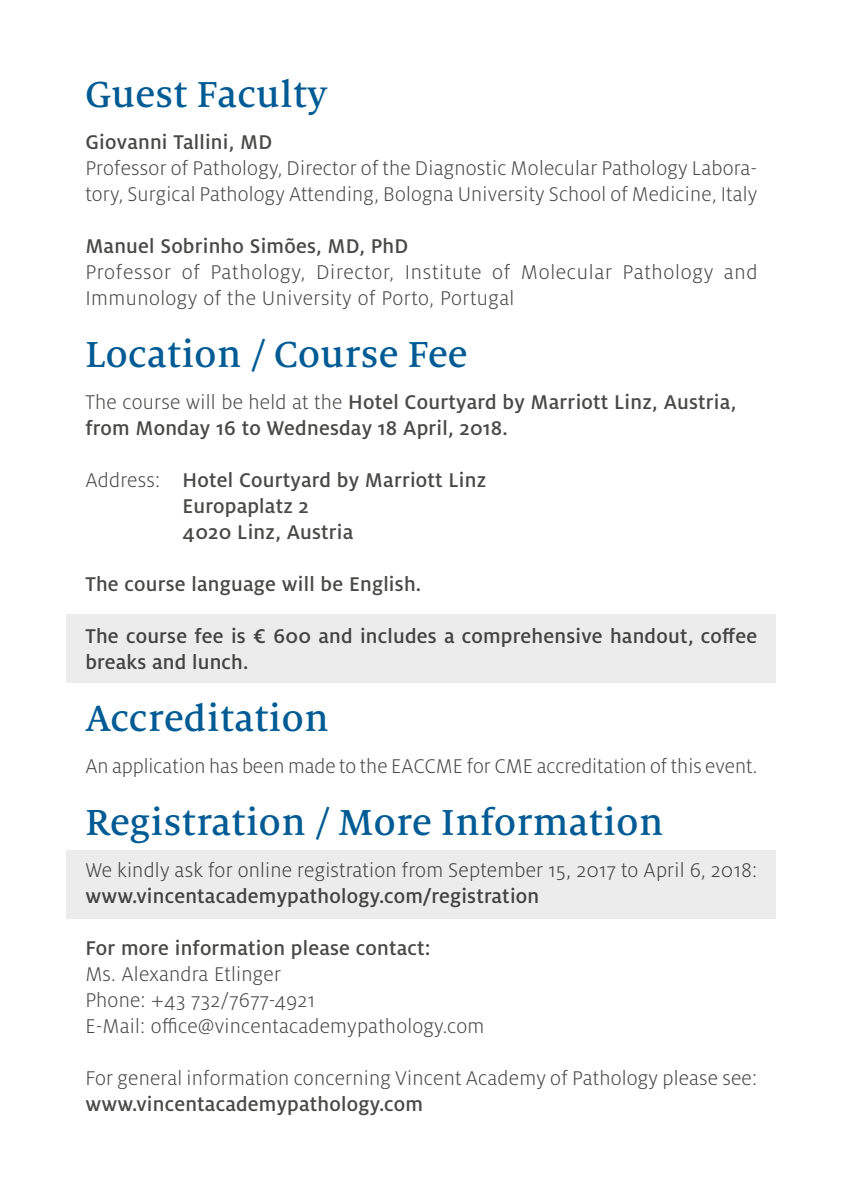
<style>
.page{position:relative;width:842px;height:1191px;background:#fff}
.page>*{position:absolute;margin:0;border:0;box-sizing:border-box;transform-origin:0 0}
.t1{font:500 40px "Milo Serif Pro";letter-spacing:.01em;color:#005b94}
.t2{font:300 22px/26px "Milo OT";letter-spacing:.01em;color:#494948}
.t3{font:500 22px/26px "Milo OT";letter-spacing:.01em;color:#494948}
.t4{font:300 22px/26px "Milo OT";letter-spacing:.03em;color:#494948}
.s1{font-weight:300}
</style>
<div class="page">
<div style="left:67px;top:614px;width:709px;height:68px;background:#ececed"></div>
<div style="left:67px;top:850px;width:709px;height:69px;background:#ececed"></div>
<h1 class="t1" style="left:85px;top:71px;width:244px">Guest Faculty</h1>
<p class="t3" style="left:85px;top:129px;width:189px">Giovanni Tallini, MD</p>
<p class="t2" style="left:85px;top:155px;width:673px">Professor of Pathology, Director of the Diagnostic Molecular Pathology Labora&shy;tory, Surgical Pathology Attending, Bologna University School of Medicine, Italy</p>
<p class="t3" style="left:85px;top:233px;width:325px">Manuel Sobrinho Simões, MD, PhD</p>
<p class="t4" style="left:85px;top:259px;width:674px">Professor of Pathology, Director, Institute of Molecular Pathology and<br>Immunology of the University of Porto, Portugal</p>
<h1 class="t1" style="left:85px;top:331px;width:384px">Location / Course Fee</h1>
<p class="t3" style="left:85px;top:389px;width:653px"><span class="s1">The course will be held at the</span> Hotel Courtyard by Marriott Linz, Austria, from Monday 16 to Wednesday 18 April, 2018.</p>
<p class="t3" style="left:183px;top:467px;width:305px;text-indent:-97px"><span class="s1">Address:</span> Hotel Courtyard by Marriott Linz<br>Europaplatz 2<br>4020 Linz, Austria</p>
<p class="t3" style="left:85px;top:571px;width:337px">The course language will be English.</p>
<p class="t3" style="left:85px;top:623px;width:673px">The course fee is € 600 and includes a comprehensive handout, coffee breaks and lunch.</p>
<h1 class="t1" style="left:85px;top:695px;width:245px">Accreditation</h1>
<p class="t2" style="left:85px;top:753px;width:673px">An application has been made to the EACCME for CME accreditation of this event.</p>
<h1 class="t1" style="left:85px;top:799px;width:579px">Registration / More Information</h1>
<p class="t2" style="left:85px;top:857px;width:673px">We kindly ask for online registration from September 15, 2017 to April 6, 2018:</p>
<p class="t3" style="left:85px;top:883px;width:455px">www.vincentacademypathology.com/registration</p>
<p class="t3" style="left:85px;top:935px;width:347px">For more information please contact:</p>
<p class="t2" style="left:85px;top:961px;width:400px">Ms. Alexandra Etlinger<br>Phone: +43 732/7677-4921<br>E-Mail: office@vincentacademypathology.com</p>
<p class="t2" style="left:85px;top:1065px;width:673px">For general information concerning Vincent Academy of Pathology please see:</p>
<p class="t3" style="left:85px;top:1091px;width:339px">www.vincentacademypathology.com</p>
</div>
